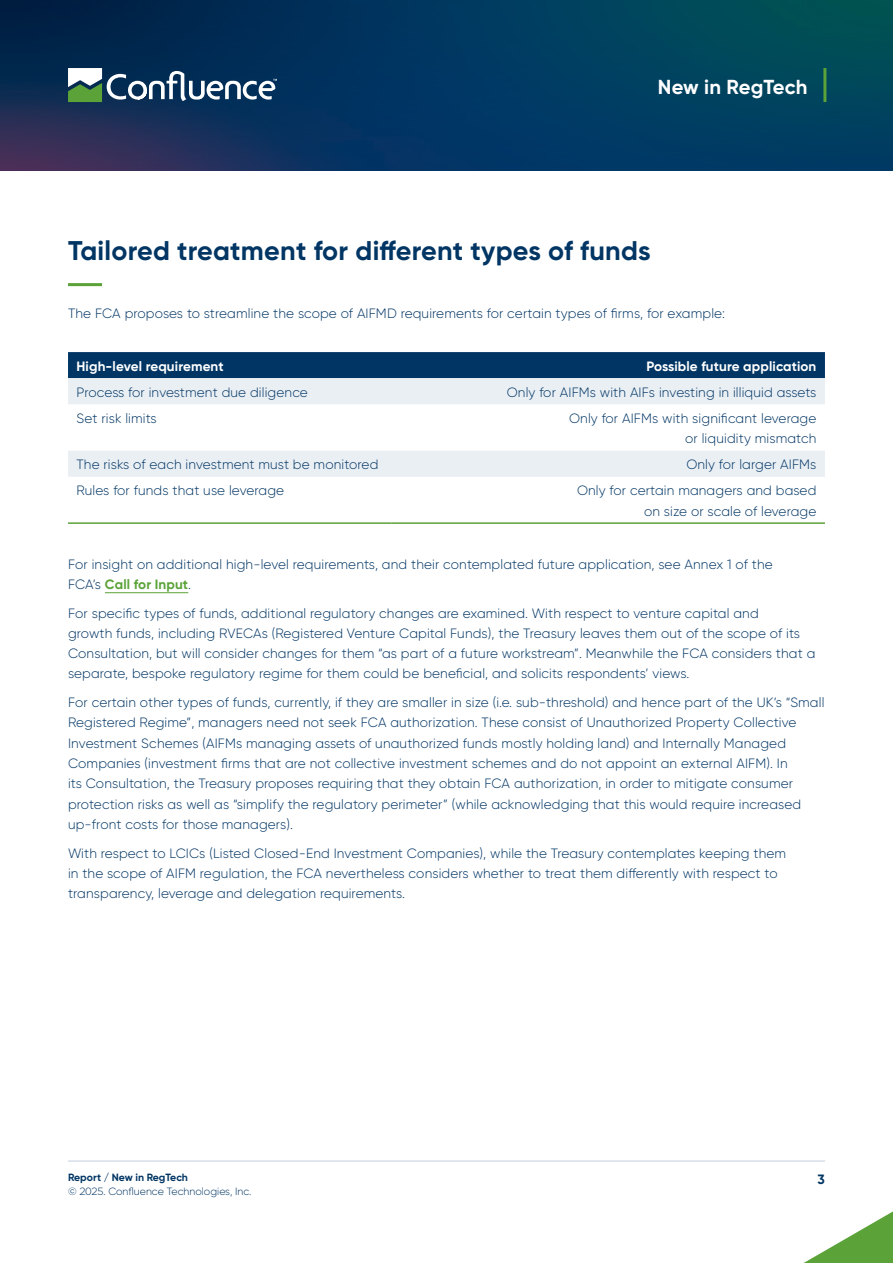
<style>
.page{position:relative;width:893px;height:1263px;background:#fff}
.page>*{position:absolute;margin:0;border:0;box-sizing:border-box;transform-origin:0 0}
.t1{font:700 27px "Gilroy";letter-spacing:.01em;color:#003564}
.t2{font:700 20.25px "Gilroy";letter-spacing:.005em;color:#fff}
.t3{font:300 13.5px/20.2px "Gilroy";letter-spacing:.01em;color:#003564}
.t4{font:700 13.5px "Gilroy";letter-spacing:.01em;color:#fff}
.t5{font:700 13.5px "Gilroy";color:#003564}
.t6{font:300 10.5px "Gilroy";color:#003564}
.t7{font:700 10.5px "Gilroy";color:#003564}
.s1{font-weight:700;color:#5ba239}
</style>
<div class="page">
<img style="left:0;top:0;width:893px;height:170px">
<svg style="left:68px;top:68px;width:209px;height:34px"></svg>
<hr style="left:823px;top:68px;width:3px;height:34px;background:#5ba239">
<svg style="left:804px;top:1211px;width:89px;height:52px"></svg>
<hr style="left:68px;top:1160px;width:757px;height:2px;background:#d7dfe9">
<hr style="left:68px;top:283px;width:34px;height:3px;background:#5ba239">
<div style="left:68px;top:352px;width:757px;height:26px;background:#003564"></div>
<svg style="left:68px;top:378px;width:757px;height:99px;fill:#eaeff4"></svg>
<hr style="left:68px;top:522px;width:323px;height:2px;background:#5ba239">
<hr style="left:391px;top:522px;width:434px;height:2px;background:#5ba239">
<hr style="left:105px;top:592px;width:83px;height:1px;background:#5ba239">
<h2 class="t2" style="left:658px;top:74px;width:151px">New in RegTech</h2>
<h1 class="t1" style="left:68px;top:233px;width:584px">Tailored treatment for different types of funds</h1>
<p class="t3" style="left:68px;top:303px;width:659px">The FCA proposes to streamline the scope of AIFMD requirements for certain types of firms, for example:</p>
<p class="t4" style="left:77px;top:357px;width:149px">High-level requirement</p>
<p class="t4" style="left:646px;top:357px;width:172px">Possible future application</p>
<p class="t3" style="left:77px;top:382px;width:233px">Process for investment due diligence</p>
<p class="t3" style="left:507px;top:382px;width:311px">Only for AIFMs with AIFs investing in illiquid assets</p>
<p class="t3" style="left:77px;top:408px;width:82px">Set risk limits</p>
<p class="t3" style="left:569px;top:408px;width:249px;text-align:right">Only for AIFMs with significant leverage or liquidity mismatch</p>
<p class="t3" style="left:77px;top:454px;width:303px">The risks of each investment must be monitored</p>
<p class="t3" style="left:686px;top:454px;width:132px">Only for larger AIFMs</p>
<p class="t3" style="left:77px;top:480px;width:209px">Rules for funds that use leverage</p>
<p class="t3" style="left:577px;top:480px;width:241px;text-align:right">Only for certain managers and based on size or scale of leverage</p>
<p class="t3" style="left:68px;top:554px;width:706px">For insight on additional high-level requirements, and their contemplated future application, see Annex 1 of the<br>FCA’s <span class="s1">Call for Input</span>.</p>
<p class="t3" style="left:68px;top:603px;width:749px">For specific types of funds, additional regulatory changes are examined. With respect to venture capital and<br>growth funds, including RVECAs (Registered Venture Capital Funds), the Treasury leaves them out of the scope of its Consultation, but will consider changes for them “as part of a future workstream”. Meanwhile the FCA considers that a separate, bespoke regulatory regime for them could be beneficial, and solicits respondents’ views.</p>
<p class="t3" style="left:68px;top:692px;width:758px">For certain other types of funds, currently, if they are smaller in size (i.e. sub-threshold) and hence part of the UK’s “Small Registered Regime”, managers need not seek FCA authorization. These consist of Unauthorized Property Collective Investment Schemes (AIFMs managing assets of unauthorized funds mostly holding land) and Internally Managed Companies (investment firms that are not collective investment schemes and do not appoint an external AIFM). In<br>its Consultation, the Treasury proposes requiring that they obtain FCA authorization, in order to mitigate consumer protection risks as well as “simplify the regulatory perimeter” (while acknowledging that this would require increased up-front costs for those managers).</p>
<p class="t3" style="left:68px;top:842px;width:720px">With respect to LCICs (Listed Closed-End Investment Companies), while the Treasury contemplates keeping them in the scope of AIFM regulation, the FCA nevertheless considers whether to treat them differently with respect to transparency, leverage and delegation requirements.</p>
<p class="t7" style="left:68px;top:1171px;width:121px">Report / New in RegTech</p>
<p class="t5" style="left:818px;top:1171px;width:9px">3</p>
<p class="t6" style="left:68px;top:1185px;width:185px">© 2025. Confluence Technologies, Inc.</p>
</div>
